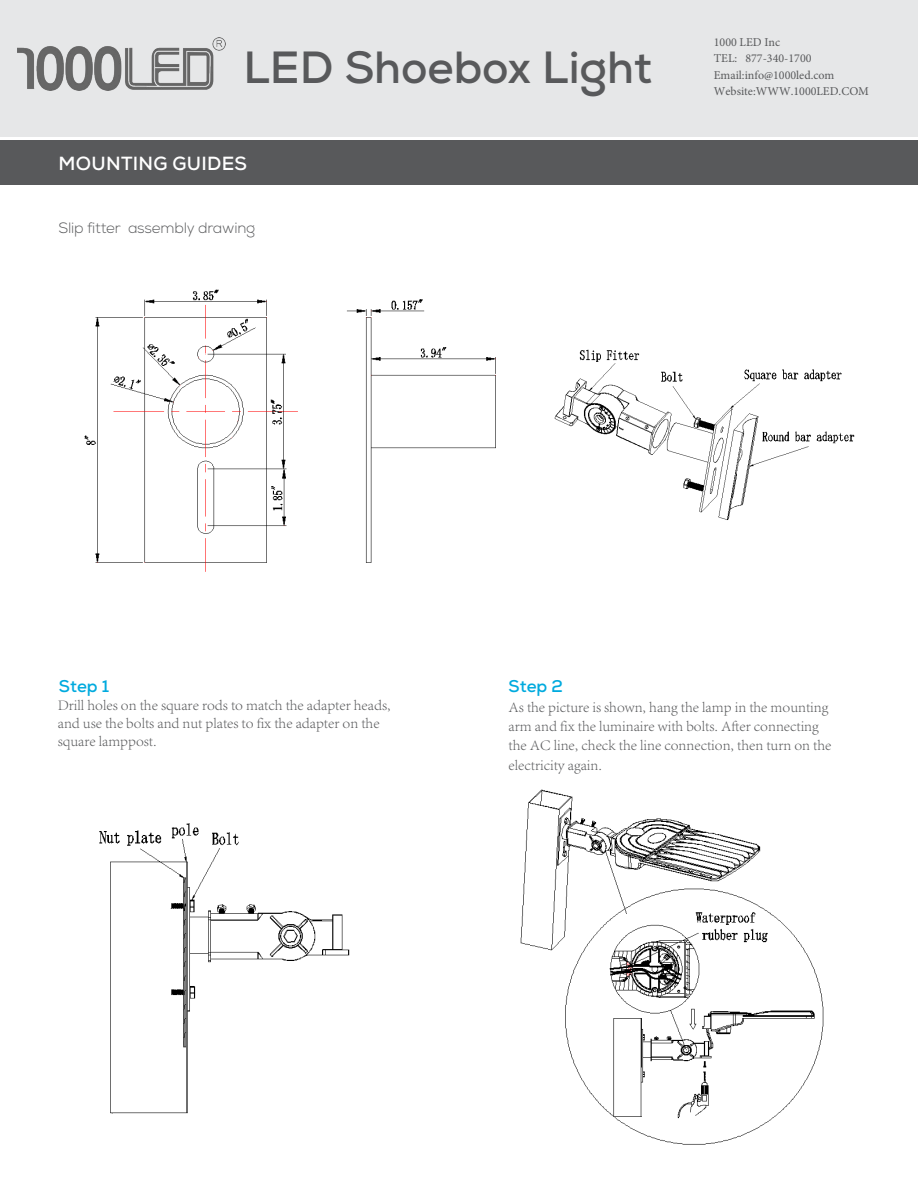
<style>
.page{position:relative;width:918px;height:1188px;background:#fff}
.page>*{position:absolute;margin:0;border:0;box-sizing:border-box;transform-origin:0 0}
.t1{font:700 45px "Nexa";color:#58595b}
.t2{font:700 19.05px "Nexa";letter-spacing:.015em;color:#fff}
.t3{font:700 16.95px "Nexa";color:#00aade}
.t4{font:300 15px/19.4px "Adobe Song Std";color:#58595b}
.t5{font:300 15px "Nexa";letter-spacing:-.01em;color:#58595b}
.t6{font:12px/16.5px "Minion Pro";color:#58595b}
</style>
<div class="page">
<div style="left:0;top:141px;width:918px;height:44px;background:#58595b"></div>
<div style="left:0;top:0;width:918px;height:137px;background:#e6e7e8"></div>
<img style="left:84px;top:289px;width:412px;height:283px">
<img style="left:554px;top:349px;width:301px;height:171px">
<img style="left:99px;top:823px;width:251px;height:291px">
<img style="left:520px;top:789px;width:304px;height:356px">
<img style="left:18px;top:38px;width:207px;height:53px">
<h1 class="t1" style="left:244px;top:38px;width:410px">LED Shoebox Light</h1>
<p class="t2" style="left:59px;top:151px;width:190px">MOUNTING GUIDES</p>
<p class="t5" style="left:58px;top:219px;width:199px">Slip fitter assembly drawing</p>
<p class="t6" style="left:714px;top:34px;width:157px">1000 LED Inc<br>TEL: 877-340-1700<br>Email:info@1000led.com<br>Website:WWW.1000LED.COM</p>
<p class="t3" style="left:59px;top:675px;width:52px">Step 1</p>
<p class="t4" style="left:58px;top:697px;width:334px;line-height:17.9px">Drill holes on the square rods to match the adapter heads, and use the bolts and nut plates to fix the adapter on the square lamppost.</p>
<p class="t3" style="left:509px;top:675px;width:56px">Step 2</p>
<p class="t4" style="left:509px;top:697px;width:324px">As the picture is shown, hang the lamp in the mounting arm and fix the luminaire with bolts. After connecting the AC line, check the line connection, then turn on the electricity again.</p>
</div>
